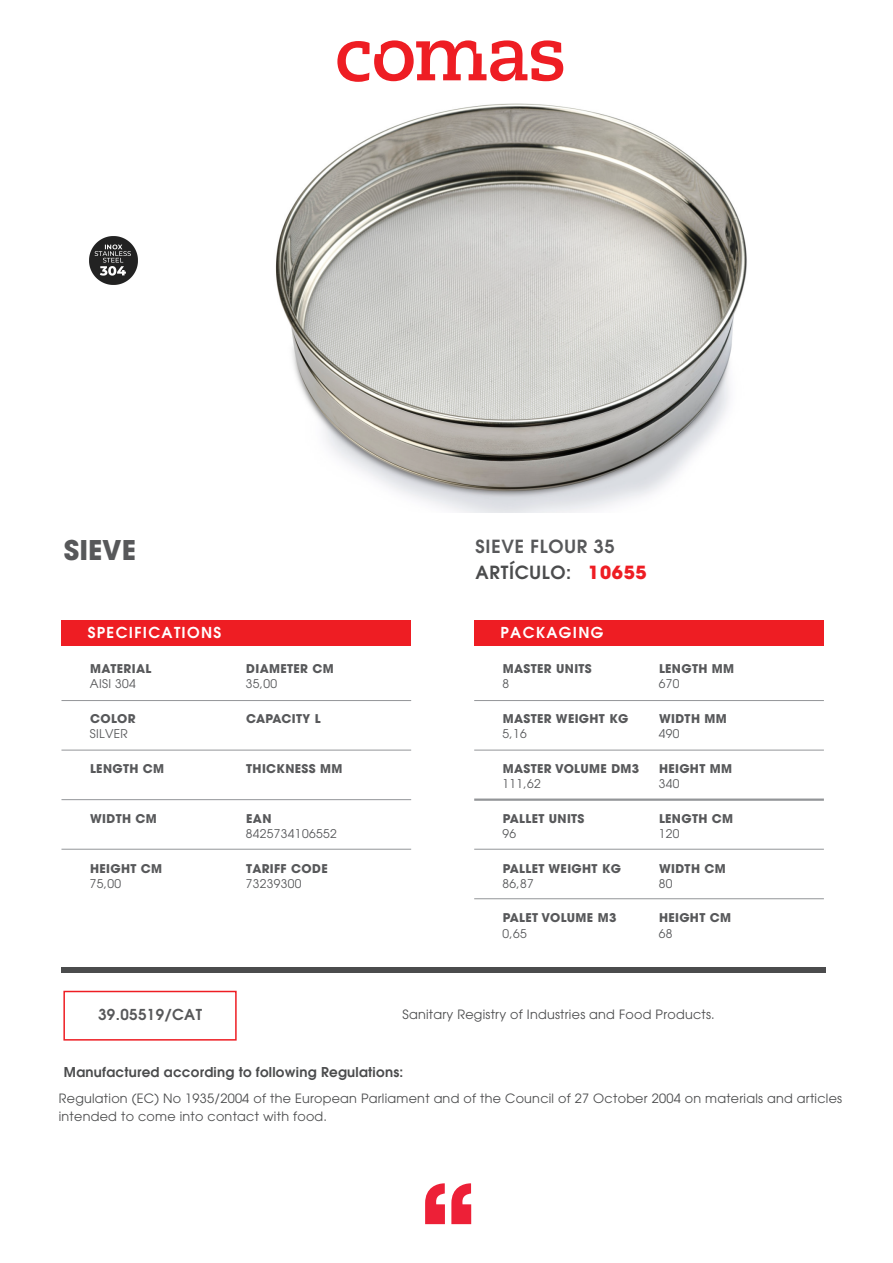
<style>
.page{position:relative;width:893px;height:1263px;background:#fff}
.page>*{position:absolute;margin:0;border:0;box-sizing:border-box;transform-origin:0 0}
.t1{font:700 27px "Avant Garde";color:#57585a}
.t2{font:600 18px/25.7px "Avant Garde";letter-spacing:.04em;color:#57585a}
.t3{font:600 15px "Avant Garde";letter-spacing:.09em;color:#fff}
.t4{font:600 15px "Avant Garde";letter-spacing:.03em;color:#57585a}
.t5{font:600 13.5px "Avant Garde";letter-spacing:.02em;color:#4b4c4d}
.t6{font:12.75px/18px "Avant Garde";letter-spacing:.02em;color:#4b4c4d}
.t7{font:700 12px "Avant Garde";letter-spacing:.03em;color:#57585a}
.t8{font:12px "Avant Garde";letter-spacing:.03em;color:#57585a}
.s1{color:#4b4c4d}
.s2{font-weight:700;color:#ee1d23}
</style>
<div class="page">
<svg style="left:425px;top:1183px;width:20px;height:41px"></svg>
<svg style="left:451px;top:1183px;width:20px;height:41px"></svg>
<svg style="left:337px;top:40px;width:226px;height:42px"></svg>
<div style="left:61px;top:620px;width:350px;height:25px;background:#ee1d23"></div>
<div style="left:61px;top:967px;width:765px;height:6px;background:#4b4c4d"></div>
<hr style="left:61px;top:700px;width:350px;height:1px;background:#939598">
<hr style="left:61px;top:750px;width:350px;height:1px;background:#939598">
<hr style="left:61px;top:799px;width:350px;height:1px;background:#939598">
<hr style="left:61px;top:849px;width:350px;height:1px;background:#939598">
<div style="left:474px;top:620px;width:350px;height:25px;background:#ee1d23"></div>
<hr style="left:474px;top:700px;width:350px;height:1px;background:#939598">
<hr style="left:474px;top:750px;width:350px;height:1px;background:#939598">
<hr style="left:474px;top:798px;width:350px;height:3px;background:#939598">
<hr style="left:474px;top:849px;width:350px;height:1px;background:#939598">
<hr style="left:474px;top:898px;width:350px;height:1px;background:#939598">
<div style="left:63px;top:991px;width:174px;height:49px;border:2px solid #ee1d23"></div>
<img style="left:89px;top:236px;width:49px;height:49px">
<img style="left:275px;top:103px;width:472px;height:409px">
<h1 class="t1" style="left:64px;top:532px;width:74px">SIEVE</h1>
<h2 class="t2" style="left:475px;top:533px;width:173px">SIEVE FLOUR 35<br><span class="s1">ARTÍCULO:</span> <span class="s2">10655</span></h2>
<p class="t3" style="left:88px;top:623px;width:135px">SPECIFICATIONS</p>
<p class="t7" style="left:90px;top:661px;width:63px">MATERIAL</p>
<p class="t7" style="left:246px;top:661px;width:89px">DIAMETER CM</p>
<p class="t3" style="left:500px;top:623px;width:104px">PACKAGING</p>
<p class="t7" style="left:503px;top:661px;width:91px">MASTER UNITS</p>
<p class="t7" style="left:659px;top:661px;width:77px">LENGTH MM</p>
<p class="t8" style="left:90px;top:677px;width:48px">AISI 304</p>
<p class="t8" style="left:246px;top:677px;width:33px">35,00</p>
<p class="t8" style="left:502px;top:677px;width:8px">8</p>
<p class="t8" style="left:659px;top:677px;width:22px">670</p>
<p class="t7" style="left:90px;top:711px;width:47px">COLOR</p>
<p class="t7" style="left:246px;top:711px;width:76px">CAPACITY L</p>
<p class="t7" style="left:503px;top:711px;width:127px">MASTER WEIGHT KG</p>
<p class="t7" style="left:659px;top:711px;width:69px">WIDTH MM</p>
<p class="t8" style="left:90px;top:727px;width:40px">SILVER</p>
<p class="t8" style="left:502px;top:727px;width:26px">5,16</p>
<p class="t8" style="left:659px;top:727px;width:22px">490</p>
<p class="t7" style="left:90px;top:761px;width:76px">LENGTH CM</p>
<p class="t7" style="left:246px;top:761px;width:98px">THICKNESS MM</p>
<p class="t7" style="left:503px;top:761px;width:138px">MASTER VOLUME DM3</p>
<p class="t7" style="left:659px;top:761px;width:75px">HEIGHT MM</p>
<p class="t7" style="left:90px;top:810px;width:68px">WIDTH CM</p>
<p class="t7" style="left:246px;top:810px;width:27px">EAN</p>
<p class="t8" style="left:246px;top:826px;width:92px">8425734106552</p>
<p class="t8" style="left:502px;top:777px;width:40px">111,62</p>
<p class="t8" style="left:502px;top:826px;width:15px">96</p>
<p class="t7" style="left:503px;top:810px;width:83px">PALLET UNITS</p>
<p class="t8" style="left:659px;top:777px;width:22px">340</p>
<p class="t7" style="left:659px;top:810px;width:76px">LENGTH CM</p>
<p class="t8" style="left:659px;top:826px;width:22px">120</p>
<p class="t7" style="left:90px;top:860px;width:74px">HEIGHT CM</p>
<p class="t7" style="left:246px;top:860px;width:83px">TARIFF CODE</p>
<p class="t7" style="left:503px;top:860px;width:120px">PALLET WEIGHT KG</p>
<p class="t7" style="left:659px;top:860px;width:68px">WIDTH CM</p>
<p class="t8" style="left:90px;top:876px;width:33px">75,00</p>
<p class="t8" style="left:246px;top:876px;width:57px">73239300</p>
<p class="t8" style="left:502px;top:876px;width:33px">86,87</p>
<p class="t8" style="left:502px;top:926px;width:26px">0,65</p>
<p class="t7" style="left:503px;top:910px;width:115px">PALET VOLUME M3</p>
<p class="t8" style="left:659px;top:876px;width:15px">80</p>
<p class="t7" style="left:659px;top:910px;width:74px">HEIGHT CM</p>
<p class="t8" style="left:659px;top:926px;width:15px">68</p>
<p class="t4" style="left:98px;top:1005px;width:105px">39.05519/CAT</p>
<p class="t6" style="left:402px;top:1006px;width:314px">Sanitary Registry of Industries and Food Products.</p>
<p class="t5" style="left:64px;top:1063px;width:341px">Manufactured according to following Regulations:</p>
<p class="t6" style="left:59px;top:1090px;width:785px">Regulation (EC) No 1935/2004 of the European Parliament and of the Council of 27 October 2004 on materials and articles intended to come into contact with food.</p>
</div>
